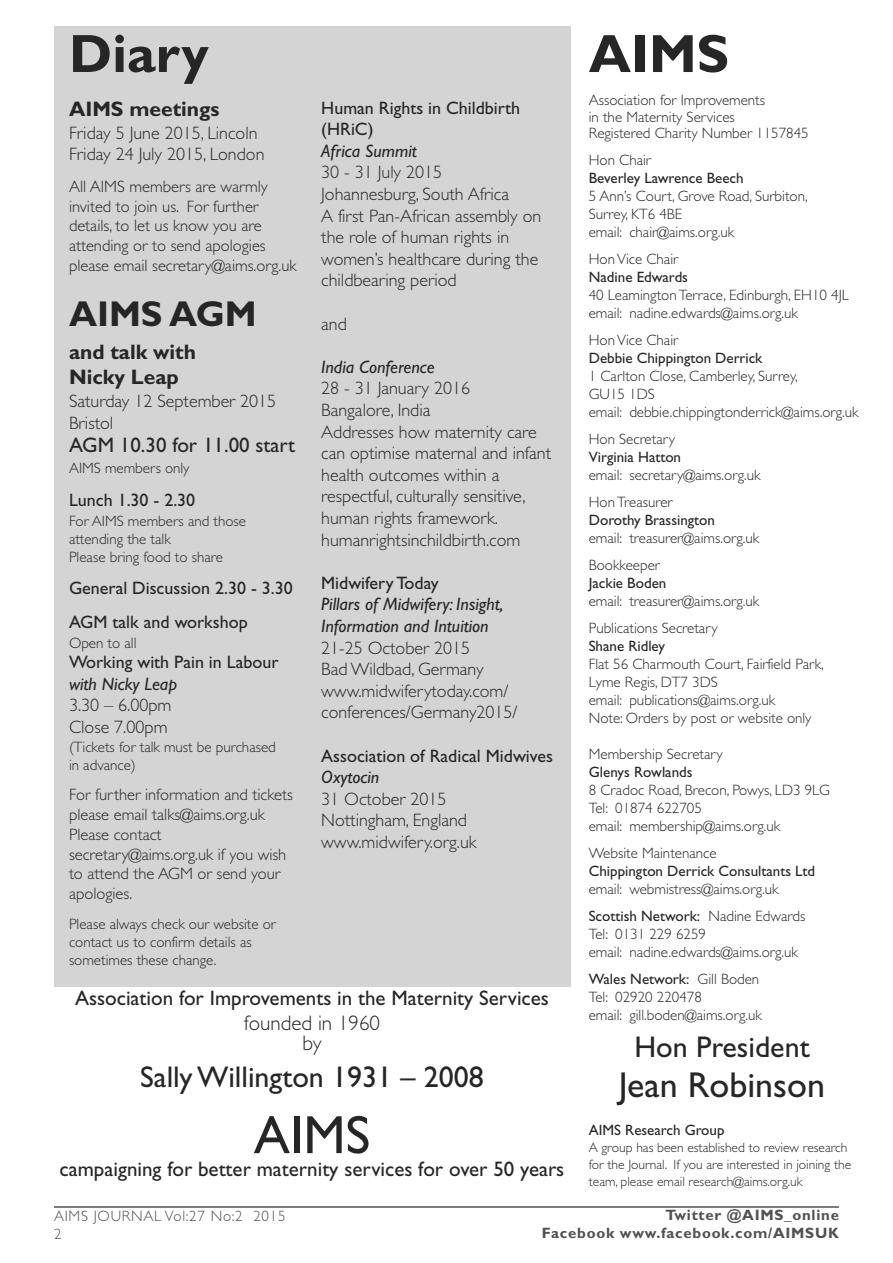
<style>
.page{position:relative;width:893px;height:1263px;background:#fff}
.page>*{position:absolute;margin:0;border:0;box-sizing:border-box;transform-origin:0 0}
.t1{font:700 54px "Gill Sans";color:#272627}
.t2{font:54px "Gill Sans";color:#272627}
.t3{font:36px "Gill Sans";color:#272627}
.t4{font:700 36px "Gill Sans";color:#272627}
.t5{font:30px "Gill Sans";color:#272627}
.t6{font:21px "Gill Sans";color:#272627}
.t7{font:700 21px/25.2px "Gill Sans";color:#272627}
.t8{font:300 21px/19.5px "Gill Sans";color:#272627;text-align:center}
.t9{font:300 18px/21.6px "Gill Sans";color:#272627}
.t10{font:18px/34.2px "Gill Sans";color:#272627}
.t11{font:italic 18px/21.6px "Gill Sans";color:#272627}
.t12{font:300 16.5px/19.8px "Gill Sans";color:#272627}
.t13{font:300 15px/18px "Gill Sans";color:#272627}
.t14{font:15px "Gill Sans";color:#272627}
.t15{font:700 15px/18px "Gill Sans";letter-spacing:.05em;color:#525152;text-align:right}
.t16{font:300 15px/18px "Gill Sans";letter-spacing:.05em;color:#525152}
.t17{font:300 13.5px/16.6px "Gill Sans";color:#272627}
.s1{font-weight:400}
</style>
<div class="page">
<div style="left:54px;top:26px;width:516px;height:960px;background:#d4d4d4"></div>
<hr style="left:54px;top:1206px;width:785px;height:2px;background:#525152">
<h1 class="t1" style="left:69px;top:33px;width:141px">Diary</h1>
<h1 class="t1" style="left:589px;top:33px;width:142px">AIMS</h1>
<p class="t13" style="left:589px;top:93px;width:221px;line-height:16.5px">Association for Improvements<br>in the Maternity Services<br>Registered Charity Number 1157845</p>
<p class="t13" style="left:589px;top:152px;width:64px">Hon Chair</p>
<p class="t14" style="left:589px;top:172px;width:156px">Beverley Lawrence Beech</p>
<p class="t13" style="left:589px;top:188px;width:220px">5 Ann’s Court, Grove Road, Surbiton,<br>Surrey, KT6 4BE<br>email: chair@aims.org.uk</p>
<p class="t13" style="left:589px;top:251px;width:91px">HonVice Chair</p>
<p class="t14" style="left:589px;top:271px;width:101px">Nadine Edwards</p>
<p class="t13" style="left:589px;top:287px;width:262px">40 LeamingtonTerrace, Edinburgh, EH10 4JL email: nadine.edwards@aims.org.uk</p>
<p class="t13" style="left:589px;top:332px;width:91px">HonVice Chair</p>
<p class="t14" style="left:589px;top:352px;width:175px">Debbie Chippington Derrick</p>
<p class="t13" style="left:589px;top:368px;width:271px">1 Carlton Close, Camberley, Surrey,<br>GU15 1DS<br>email: debbie.chippingtonderrick@aims.org.uk</p>
<p class="t13" style="left:589px;top:431px;width:88px">Hon Secretary</p>
<p class="t14" style="left:589px;top:451px;width:94px">Virginia Hatton</p>
<p class="t13" style="left:589px;top:463px;width:173px;line-height:27px">email: secretary@aims.org.uk<br>HonTreasurer</p>
<p class="t14" style="left:589px;top:514px;width:128px">Dorothy Brassington</p>
<p class="t13" style="left:589px;top:526px;width:172px;line-height:27px">email: treasurer@aims.org.uk<br>Bookkeeper</p>
<p class="t14" style="left:589px;top:577px;width:79px">Jackie Boden</p>
<p class="t13" style="left:589px;top:589px;width:172px;line-height:27px">email: treasurer@aims.org.uk<br>Publications Secretary</p>
<p class="t14" style="left:589px;top:640px;width:78px">Shane Ridley</p>
<p class="t13" style="left:589px;top:656px;width:236px">Flat 56 Charmouth Court, Fairfield Park,<br>Lyme Regis, DT7 3DS<br>email: publications@aims.org.uk<br>Note: Orders by post or website only</p>
<p class="t13" style="left:589px;top:746px;width:135px">Membership Secretary</p>
<p class="t14" style="left:589px;top:766px;width:105px">Glenys Rowlands</p>
<p class="t13" style="left:589px;top:782px;width:243px">8 Cradoc Road, Brecon, Powys, LD3 9LG<br>Tel: 01874 622705<br>email: membership@aims.org.uk</p>
<p class="t13" style="left:589px;top:845px;width:129px">Website Maintenance</p>
<p class="t14" style="left:589px;top:865px;width:228px">Chippington Derrick Consultants Ltd</p>
<p class="t13" style="left:589px;top:877px;width:218px;line-height:27px">email: webmistress@aims.org.uk<br><span class="s1">Scottish Network:</span> Nadine Edwards</p>
<p class="t13" style="left:589px;top:926px;width:211px">Tel: 0131 229 6259<br>email: nadine.edwards@aims.org.uk</p>
<p class="t13" style="left:589px;top:971px;width:175px"><span class="s1">Wales Network:</span> Gill Boden<br>Tel: 02920 220478<br>email: gill.boden@aims.org.uk</p>
<h3 class="t5" style="left:634px;top:1036px;width:177px">Hon President</h3>
<h2 class="t3" style="left:619px;top:1072px;width:208px">Jean Robinson</h2>
<p class="t14" style="left:589px;top:1124px;width:137px">AIMS Research Group</p>
<p class="t17" style="left:589px;top:1141px;width:264px">A group has been established to review research for the Journal. If you are interested in joining the team, please email research@aims.org.uk</p>
<p class="t15" style="left:542px;top:1207px;width:299px">Twitter @AIMS_online<br>Facebook www.facebook.com/AIMSUK</p>
<h3 class="t7" style="left:69px;top:98px;width:152px">AIMS meetings</h3>
<p class="t9" style="left:69px;top:124px;width:197px">Friday 5 June 2015, Lincoln<br>Friday 24 July 2015, London</p>
<p class="t12" style="left:69px;top:178px;width:229px">All AIMS members are warmly invited to join us. For further details, to let us know you are attending or to send apologies please email secretary@aims.org.uk</p>
<h2 class="t4" style="left:69px;top:300px;width:189px">AIMS AGM</h2>
<h3 class="t7" style="left:69px;top:341px;width:129px">and talk with<br>Nicky Leap</h3>
<p class="t9" style="left:69px;top:392px;width:209px">Saturday 12 September 2015<br>Bristol</p>
<h3 class="t6" style="left:69px;top:437px;width:228px">AGM 10.30 for 11.00 start</h3>
<p class="t13" style="left:69px;top:461px;width:122px">AIMS members only</p>
<p class="t10" style="left:69px;top:484px;width:128px">Lunch 1.30 - 2.30</p>
<p class="t13" style="left:69px;top:513px;width:179px">For AIMS members and those attending the talk<br>Please bring food to share</p>
<p class="t10" style="left:69px;top:573px;width:225px">General Discussion 2.30 - 3.30<br>AGM talk and workshop</p>
<p class="t13" style="left:69px;top:635px;width:69px">Open to all</p>
<p class="t10" style="left:69px;top:646px;width:211px">Working with Pain in Labour</p>
<p class="t11" style="left:69px;top:674px;width:110px">with Nicky Leap</p>
<p class="t9" style="left:69px;top:696px;width:104px">3.30 – 6.00pm<br>Close 7.00pm</p>
<p class="t13" style="left:69px;top:740px;width:208px">(Tickets for talk must be purchased in advance)</p>
<p class="t12" style="left:69px;top:786px;width:226px">For further information and tickets please email talks@aims.org.uk<br>Please contact secretary@aims.org.uk if you wish to attend the AGM or send your apologies.</p>
<p class="t13" style="left:69px;top:916px;width:208px">Please always check our website or contact us to confirm details as sometimes these change.</p>
<p class="t10" style="left:321px;top:98px;width:201px;line-height:21.6px">Human Rights in Childbirth (HRiC)</p>
<p class="t11" style="left:321px;top:142px;width:97px">Africa Summit</p>
<p class="t9" style="left:321px;top:163px;width:221px">30 - 31 July 2015<br>Johannesburg, South Africa<br>A first Pan-African assembly on the role of human rights in women’s healthcare during the childbearing period</p>
<p class="t9" style="left:321px;top:314px;width:27px">and</p>
<p class="t11" style="left:321px;top:358px;width:115px">India Conference</p>
<p class="t9" style="left:321px;top:379px;width:231px">28 - 31 January 2016<br>Bangalore, India<br>Addresses how maternity care can optimise maternal and infant health outcomes within a respectful, culturally sensitive, human rights framework. humanrightsinchildbirth.com</p>
<p class="t10" style="left:321px;top:567px;width:119px">Midwifery Today</p>
<p class="t11" style="left:321px;top:595px;width:184px">Pillars of Midwifery: Insight,<br>Information and Intuition</p>
<p class="t9" style="left:321px;top:638px;width:198px">21-25 October 2015<br>Bad Wildbad, Germany www.midwiferytoday.com/ conferences/Germany2015/</p>
<p class="t10" style="left:321px;top:740px;width:233px">Association of Radical Midwives</p>
<p class="t11" style="left:321px;top:768px;width:60px">Oxytocin</p>
<p class="t9" style="left:321px;top:790px;width:157px">31 October 2015<br>Nottingham, England www.midwifery.org.uk</p>
<h3 class="t6" style="left:75px;top:990px;width:475px">Association for Improvements in the Maternity Services</h3>
<h3 class="t8" style="left:244px;top:1015px;width:138px">founded in 1960 by</h3>
<h3 class="t5" style="left:140px;top:1066px;width:345px">SallyWillington 1931 – 2008</h3>
<h1 class="t2" style="left:254px;top:1114px;width:118px">AIMS</h1>
<h3 class="t6" style="left:60px;top:1160px;width:506px">campaigning for better maternity services for over 50 years</h3>
<p class="t16" style="left:54px;top:1208px;width:233px">AIMS JOURNAL Vol:27 No:2 2015<br>2</p>
</div>
